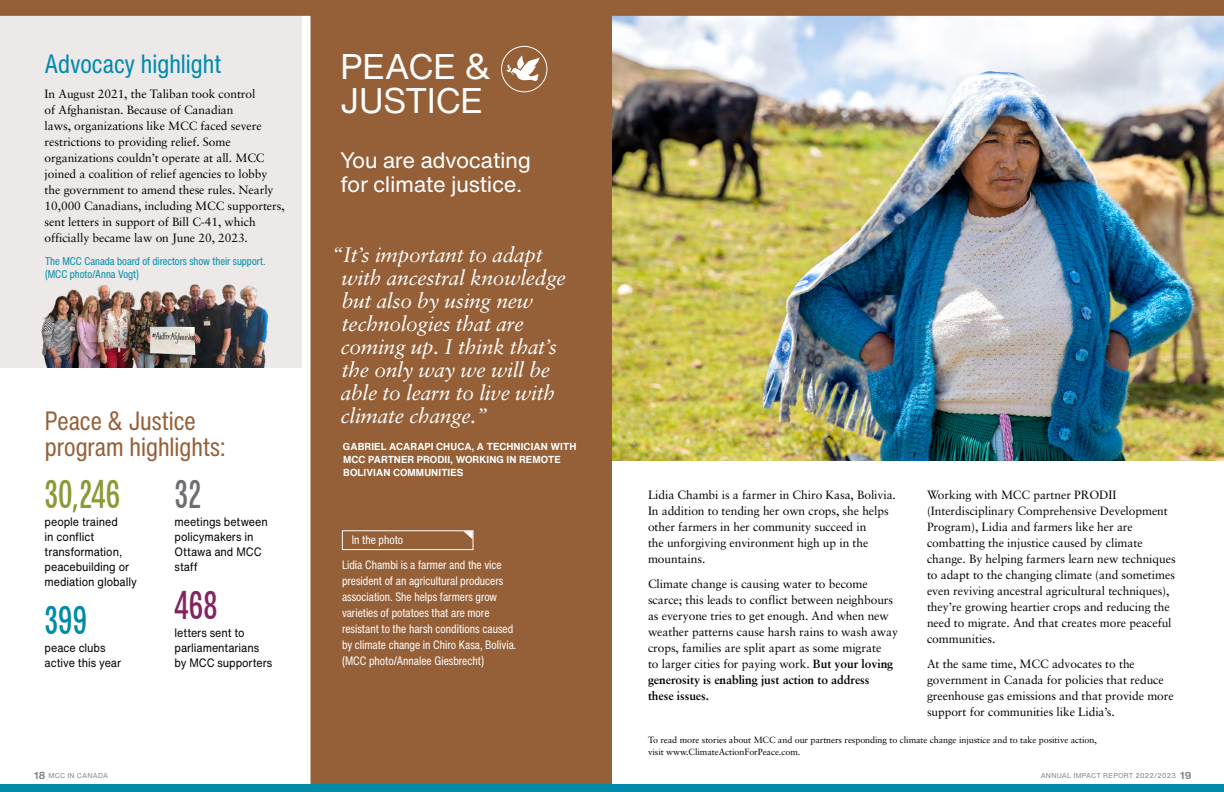
<style>
.page{position:relative;width:1224px;height:792px;background:#fff}
.page>*{position:absolute;margin:0;border:0;box-sizing:border-box;transform-origin:0 0}
.t1{font:40px "Chartwell Pies";color:#8d9936}
.t2{font:40px "Chartwell Pies";color:#008ba7}
.t3{font:40px "Chartwell Pies";color:#81245f}
.t4{font:40px "Chartwell Pies";color:#6d6e71}
.t5{font:35px/34px "Helvetica Now Text";letter-spacing:-.02em;color:#fff}
.t6{font:condensed 26px/26px "Helvetica Now Text";color:#955f37}
.t7{font:condensed 26px "Helvetica Now Text";color:#008aac}
.t8{font:22px/24px "Helvetica Now Text";letter-spacing:-.02em;color:#fff}
.t9{font:italic 21px/23px "Sabon LT Pro";letter-spacing:-.015em;color:#fff}
.t10{font:12px/16px "Sabon LT Pro";letter-spacing:-.005em;color:#000}
.t11{font:condensed 12px/16px "Helvetica Now Text";color:#fff}
.t12{font:12px/15px "Helvetica Now Text";letter-spacing:-.005em;color:#000;scale:.9 1}
.t13{font:condensed 11px/13px "Helvetica Now Text";color:#008ba7}
.t14{font:700 10px/13px "Helvetica Now Text";letter-spacing:.01em;color:#fff}
.t15{font:9px/12px "Sabon LT Pro";letter-spacing:-.005em;color:#000}
.t16{font:7px "Helvetica Now Text";letter-spacing:.03em;color:#808285}
.s1{font-weight:700}
.s2{font-weight:700;font-size:10px}
</style>
<div class="page">
<img style="left:0;top:0;width:1224px;height:785px">
<svg style="left:507px;top:55px;width:32px;height:26px"></svg>
<div style="left:501px;top:46px;width:46px;height:46px;border:1px solid #fff;border-radius:50%"></div>
<svg style="left:342px;top:530px;width:132px;height:20px"></svg>
<div style="left:612px;top:785px;width:612px;height:7px;background:#008aac"></div>
<div style="left:0;top:785px;width:612px;height:7px;background:#008ba7"></div>
<h3 class="t7" style="left:45px;top:47px;width:178px">Advocacy highlight</h3>
<p class="t10" style="left:45px;top:85px;width:242px">In August 2021, the Taliban took control<br>of Afghanistan. Because of Canadian<br>laws, organizations like MCC faced severe restrictions to providing relief. Some organizations couldn’t operate at all. MCC joined a coalition of relief agencies to lobby the government to amend these rules. Nearly 10,000 Canadians, including MCC supporters, sent letters in support of Bill C-41, which officially became law on June 20, 2023.</p>
<p class="t13" style="left:45px;top:255px;width:222px">The MCC Canada board of directors show their support. (MCC photo/Anna Vogt)</p>
<h3 class="t6" style="left:45px;top:408px;width:182px">Peace &amp; Justice program highlights:</h3>
<h1 class="t1" style="left:45px;top:468px;width:77px">30,246</h1>
<p class="t12" style="left:45px;top:514px;width:104px">people trained<br>in conflict transformation, peacebuilding or mediation globally</p>
<h1 class="t2" style="left:45px;top:594px;width:44px">399</h1>
<p class="t12" style="left:45px;top:640px;width:86px">peace clubs active this year</p>
<h1 class="t4" style="left:175px;top:468px;width:28px">32</h1>
<p class="t12" style="left:175px;top:514px;width:105px">meetings between policymakers in<br>Ottawa and MCC staff</p>
<h1 class="t3" style="left:175px;top:579px;width:44px">468</h1>
<p class="t12" style="left:175px;top:625px;width:110px">letters sent to parliamentarians by MCC supporters</p>
<h2 class="t5" style="left:340px;top:48px;width:152px">PEACE &amp;<br>JUSTICE</h2>
<h3 class="t8" style="left:340px;top:148px;width:193px">You are advocating for climate justice.</h3>
<h3 class="t9" style="left:340px;top:243px;width:227px;text-indent:-9px">“It’s important to adapt with ancestral knowledge but also by using new technologies that are coming up. I think that’s the only way we will be able to learn to live with climate change.”</h3>
<p class="t14" style="left:343px;top:440px;width:235px">GABRIEL ACARAPI CHUCA, A TECHNICIAN WITH<br>MCC PARTNER PRODII, WORKING IN REMOTE<br>BOLIVIAN COMMUNITIES</p>
<p class="t11" style="left:352px;top:532px;width:53px">In the photo</p>
<p class="t11" style="left:342px;top:557px;width:176px">Lidia Chambi is a farmer and the vice president of an agricultural producers association. She helps farmers grow varieties of potatoes that are more resistant to the harsh conditions caused by climate change in Chiro Kasa, Bolivia. (MCC photo/Annalee Giesbrecht)</p>
<p class="t10" style="left:648px;top:487px;width:249px">Lidia Chambi is a farmer in Chiro Kasa, Bolivia.<br>In addition to tending her own crops, she helps other farmers in her community succeed in<br>the unforgiving environment high up in the mountains.</p>
<p class="t10" style="left:648px;top:576px;width:252px">Climate change is causing water to become scarce; this leads to conflict between neighbours as everyone tries to get enough. And when new weather patterns cause harsh rains to wash away crops, families are split apart as some migrate<br>to larger cities for paying work. <span class="s1">But your loving generosity is enabling just action to address these issues.</span></p>
<p class="t10" style="left:927px;top:487px;width:250px">Working with MCC partner PRODII (Interdisciplinary Comprehensive Development Program), Lidia and farmers like her are combatting the injustice caused by climate change. By helping farmers learn new techniques to adapt to the changing climate (and sometimes even reviving ancestral agricultural techniques), they’re growing heartier crops and reducing the need to migrate. And that creates more peaceful communities.</p>
<p class="t10" style="left:927px;top:655px;width:248px">At the same time, MCC advocates to the government in Canada for policies that reduce greenhouse gas emissions and that provide more support for communities like Lidia’s.</p>
<p class="t15" style="left:648px;top:734px;width:451px">To read more stories about MCC and our partners responding to climate change injustice and to take positive action, visit www.ClimateActionForPeace.com.</p>
<p class="t16" style="left:34px;top:770px;width:75px"><span class="s2">18</span> MCC IN CANADA</p>
<p class="t16" style="left:1041px;top:770px;width:152px">ANNUAL IMPACT REPORT 2022/2023 <span class="s2">19</span></p>
</div>
